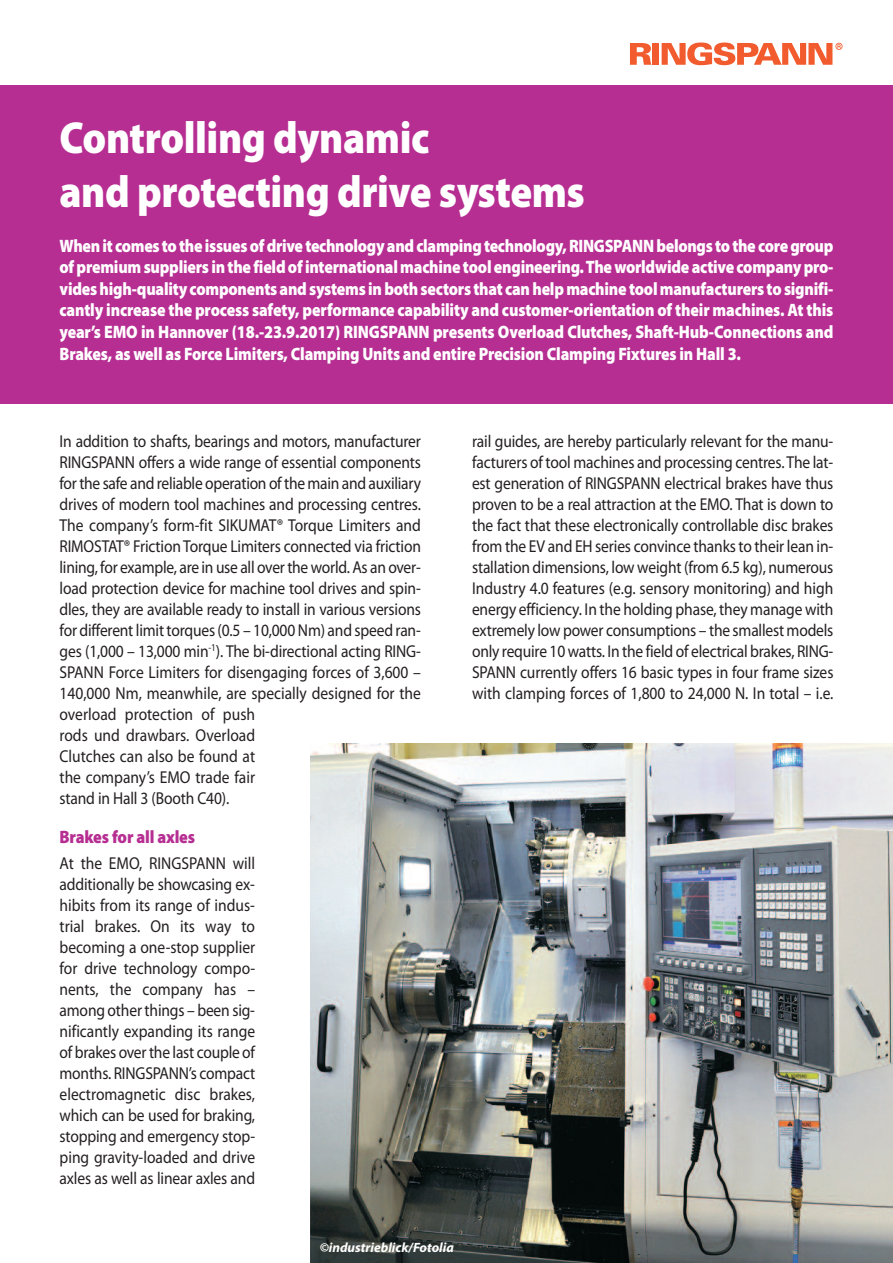
<style>
.page{position:relative;width:893px;height:1263px;background:#fff}
.page>*{position:absolute;margin:0;border:0;box-sizing:border-box;transform-origin:0 0}
.t1{font:900 45px/54px "Myriad Pro";letter-spacing:-.01em;color:#fff;scale:.9 1}
.t2{font:900 18px/21.6px "Myriad Pro";letter-spacing:-.01em;color:#fff;text-align:justify;scale:.88 1}
.t3{font:900 18px "Myriad Pro";letter-spacing:-.01em;color:#b62e92;scale:.9 1}
.t4{font:17.25px/21px "Myriad Pro";letter-spacing:-.01em;color:#231f20;text-align:justify;scale:.9 1}
.t5{font:italic 700 13.5px "Myriad Pro";color:#fff}
</style>
<div class="page">
<svg style="left:630px;top:43px;width:21px;height:22px"></svg>
<div style="left:653px;top:43px;width:6px;height:22px;background:#f15b2e"></div>
<svg style="left:662px;top:43px;width:180px;height:22px"></svg>
<img style="left:310px;top:744px;width:583px;height:519px">
<div style="left:0;top:85px;width:893px;height:319px;background:#b62e92"></div>
<h1 class="t1" style="left:60px;top:114px;width:585px">Controlling dynamic<br>and protecting drive systems</h1>
<p class="t2" style="left:60px;top:236px;width:881px">When it comes to the issues of drive technology and clamping technology, RINGSPANN belongs to the core group of premium suppliers in the field of international machine tool engineering.The worldwide active company pro&shy;vides high-quality components and systems in both sectors that can help machine tool manufacturers to signifi&shy;cantly increase the process safety, performance capability and customer-orientation of their machines. At this year’s EMO in Hannover (18.-23.9.2017) RINGSPANN presents Overload Clutches, Shaft-Hub-Connections and Brakes, as well as Force Limiters, Clamping Units and entire Precision Clamping Fixtures in Hall 3.</p>
<p class="t4" style="left:60px;top:432px;width:403px;text-align:left">In addition to shafts, bearings and motors, manufacturer RINGSPANN offers a wide range of essential components for the safe and reliable operation of the main and auxiliary drives of modern tool machines and processing centres.<br>The company’s form-fit SIKUMAT® Torque Limiters and RIMOSTAT® Friction Torque Limiters connected via friction lining, for example, are in use all over the world. As an over&shy;load protection device for machine tool drives and spin&shy;dles, they are available ready to install in various versions for different limit torques (0.5 – 10,000 Nm) and speed ran&shy;ges (1,000 – 13,000 min<sup>-1</sup>). The bi-directional acting RING-SPANN Force Limiters for disengaging forces of 3,600 – 140,000 Nm, meanwhile, are specially designed for the overload protection of push<br>rods und drawbars. Overload<br>Clutches can also be found at<br>the company’s EMO trade fair<br>stand in Hall 3 (Booth C40).</p>
<p class="t3" style="left:60px;top:830px;width:152px">Brakes for all axles</p>
<p class="t4" style="left:60px;top:853px;width:219px">At the EMO, RINGSPANN will additionally be showcasing ex&shy;hibits from its range of indus&shy;trial brakes. On its way to becoming a one-stop supplier for drive technology compo&shy;nents, the company has – among other things – been sig&shy;nificantly expanding its range of brakes over the last couple of months. RINGSPANN’s compact electromagnetic disc brakes, which can be used for braking, stopping and emergency stop&shy;ping gravity-loaded and drive axles as well as linear axles and</p>
<p class="t4" style="left:472px;top:432px;width:403px">rail guides, are hereby particularly relevant for the manu&shy;facturers of tool machines and processing centres.The lat&shy;est generation of RINGSPANN electrical brakes have thus proven to be a real attraction at the EMO. That is down to the fact that these electronically controllable disc brakes from the EV and EH series convince thanks to their lean in&shy;stallation dimensions, low weight (from 6.5 kg), numerous Industry 4.0 features (e.g. sensory monitoring) and high energy efficiency. In the holding phase, they manage with extremely low power consumptions – the smallest models only require 10 watts. In the field of electrical brakes, RING-SPANN currently offers 16 basic types in four frame sizes with clamping forces of 1,800 to 24,000 N. In total – i.e.</p>
<p class="t5" style="left:320px;top:1242px;width:136px">©industrieblick/Fotolia</p>
</div>
